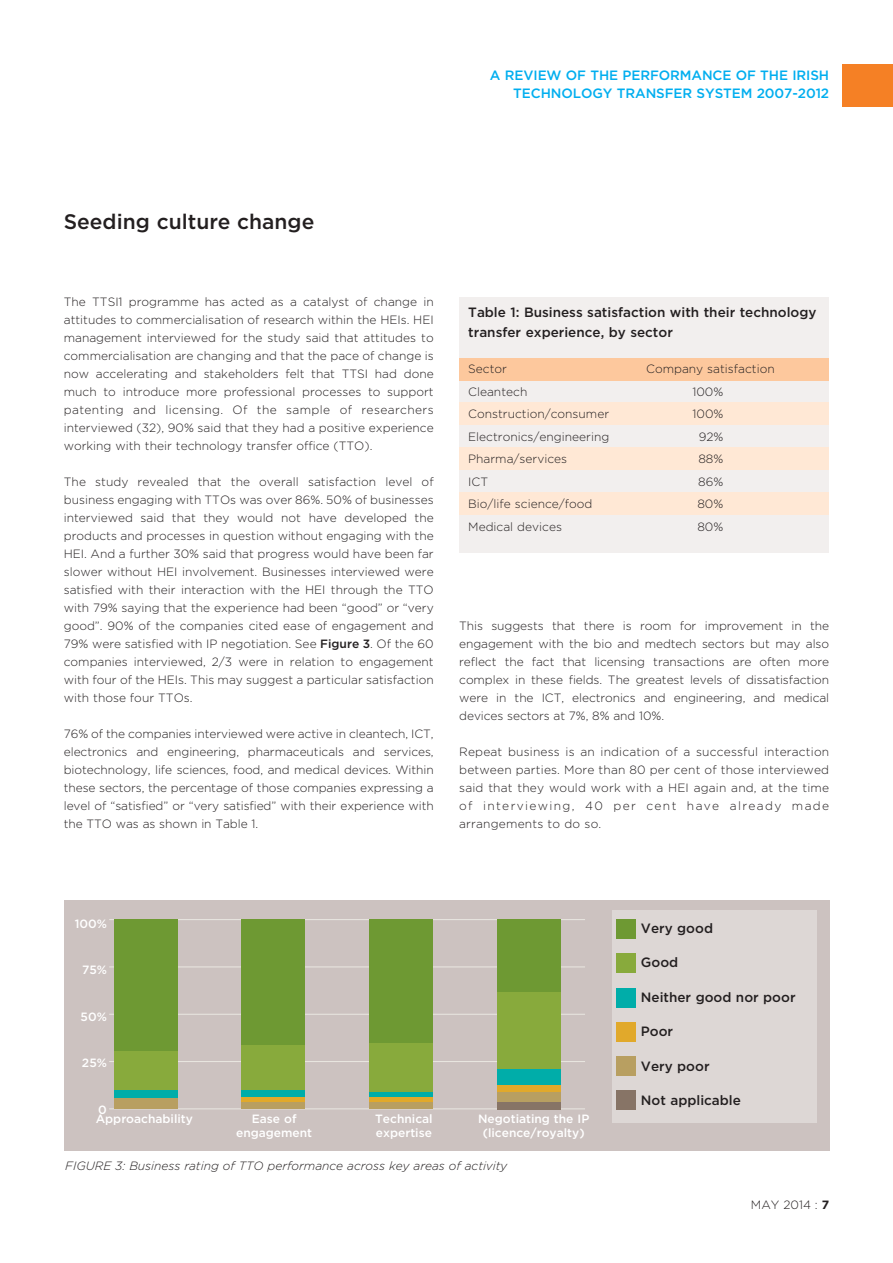
<style>
.page{position:relative;width:893px;height:1263px;background:#fff}
.page>*{position:absolute;margin:0;border:0;box-sizing:border-box;transform-origin:0 0}
.t1{font:500 21px "Gotham";color:#231f20}
.t2{font:500 13.5px/19.5px "Gotham";color:#231f20}
.t3{font:500 13.5px/18px "Gotham";letter-spacing:-.005em;color:#00aeef;text-align:right}
.t4{font:300 12px/18px "Gotham";color:#231f20;text-align:justify}
.t5{font:500 12px/14.4px "Gotham";color:#fff;text-align:center}
.t6{font:italic 300 12px "Gotham";color:#231f20}
.s1{font-weight:500}
.s2{font-weight:700}
</style>
<div class="page">
<div style="left:64px;top:900px;width:765px;height:251px;background:#ccc2c0"></div>
<div style="left:459px;top:298px;width:370px;height:255px;background:#f2efee"></div>
<div style="left:459px;top:359px;width:370px;height:22px;background:#fdc89d"></div>
<div style="left:459px;top:402px;width:370px;height:23px;background:#ffe8d5"></div>
<div style="left:459px;top:447px;width:370px;height:23px;background:#ffe8d5"></div>
<div style="left:459px;top:492px;width:370px;height:23px;background:#ffe8d5"></div>
<div style="left:842px;top:64px;width:51px;height:42px;background:#f58025"></div>
<div style="left:612px;top:910px;width:204px;height:212px;background:#ddd7d5"></div>
<div style="left:617px;top:920px;width:19px;height:19px;background:#6e9933"></div>
<div style="left:617px;top:1090px;width:19px;height:20px;background:#877466"></div>
<div style="left:617px;top:954px;width:19px;height:19px;background:#88aa3c"></div>
<div style="left:617px;top:1056px;width:19px;height:19px;background:#b89f61"></div>
<div style="left:617px;top:988px;width:19px;height:19px;background:#00ada9"></div>
<div style="left:617px;top:1022px;width:19px;height:19px;background:#e1a92b"></div>
<hr style="left:109px;top:919px;width:476px;height:1px;background:#eae8e2">
<hr style="left:109px;top:966px;width:476px;height:1px;background:#eae8e2">
<hr style="left:109px;top:1014px;width:476px;height:1px;background:#eae8e2">
<hr style="left:109px;top:1061px;width:476px;height:1px;background:#eae8e2">
<hr style="left:109px;top:1108px;width:476px;height:1px;background:#eae8e2">
<div style="left:114px;top:920px;width:63px;height:132px;background:#6e9933"></div>
<div style="left:114px;top:1051px;width:63px;height:40px;background:#88aa3c"></div>
<div style="left:114px;top:1091px;width:63px;height:7px;background:#00ada9"></div>
<div style="left:114px;top:1098px;width:63px;height:11px;background:#b89f61"></div>
<div style="left:242px;top:920px;width:63px;height:132px;background:#6e9933"></div>
<div style="left:242px;top:1045px;width:63px;height:46px;background:#88aa3c"></div>
<div style="left:242px;top:1097px;width:63px;height:5px;background:#e1a92b"></div>
<div style="left:242px;top:1103px;width:63px;height:6px;background:#b89f61"></div>
<div style="left:369px;top:920px;width:63px;height:132px;background:#6e9933"></div>
<div style="left:369px;top:1043px;width:63px;height:49px;background:#88aa3c"></div>
<div style="left:369px;top:1096px;width:63px;height:7px;background:#e1a92b"></div>
<div style="left:369px;top:1102px;width:63px;height:7px;background:#b89f61"></div>
<hr style="left:369px;top:1092px;width:63px;height:4px;background:#00ada9">
<div style="left:497px;top:920px;width:63px;height:125px;background:#6e9933"></div>
<div style="left:497px;top:1102px;width:63px;height:7px;background:#877466"></div>
<div style="left:497px;top:992px;width:63px;height:93px;background:#88aa3c"></div>
<div style="left:497px;top:1090px;width:63px;height:12px;background:#b89f61"></div>
<div style="left:497px;top:1069px;width:63px;height:18px;background:#00ada9"></div>
<div style="left:497px;top:1085px;width:63px;height:6px;background:#e1a92b"></div>
<div style="left:242px;top:1090px;width:63px;height:7px;background:#00ada9"></div>
<p class="t3" style="left:490px;top:67px;width:341px">A REVIEW OF THE PERFORMANCE OF THE IRISH<br>TECHNOLOGY TRANSFER SYSTEM 2007-2012</p>
<h1 class="t1" style="left:64px;top:214px;width:252px">Seeding culture change</h1>
<p class="t4" style="left:64px;top:294px;width:371px">The TTSI1 programme has acted as a catalyst of change in attitudes to commercialisation of research within the HEIs. HEI management interviewed for the study said that attitudes to commercialisation are changing and that the pace of change is now accelerating and stakeholders felt that TTSI had done much to introduce more professional processes to support patenting and licensing. Of the sample of researchers interviewed (32), 90% said that they had a positive experience working with their technology transfer office (TTO).</p>
<p class="t4" style="left:64px;top:474px;width:371px">The study revealed that the overall satisfaction level of business engaging with TTOs was over 86%. 50% of businesses interviewed said that they would not have developed the products and processes in question without engaging with the HEI. And a further 30% said that progress would have been far slower without HEI involvement. Businesses interviewed were satisfied with their interaction with the HEI through the TTO with 79% saying that the experience had been “good” or “very good”. 90% of the companies cited ease of engagement and 79% were satisfied with IP negotiation. See <span class="s1">Figure 3</span>. Of the 60 companies interviewed, 2/3 were in relation to engagement with four of the HEIs. This may suggest a particular satisfaction with those four TTOs.</p>
<p class="t4" style="left:64px;top:726px;width:371px">76% of the companies interviewed were active in cleantech, ICT, electronics and engineering, pharmaceuticals and services, biotechnology, life sciences, food, and medical devices. Within these sectors, the percentage of those companies expressing a level of “satisfied” or “very satisfied” with their experience with the TTO was as shown in Table 1.</p>
<p class="t2" style="left:468px;top:304px;width:350px">Table 1: Business satisfaction with their technology transfer experience, by sector</p>
<p class="t4" style="left:468px;top:361px;width:40px">Sector</p>
<p class="t4" style="left:646px;top:361px;width:130px">Company satisfaction</p>
<p class="t4" style="left:468px;top:383px;width:61px">Cleantech</p>
<p class="t4" style="left:692px;top:383px;width:32px">100%</p>
<p class="t4" style="left:468px;top:406px;width:142px">Construction/consumer</p>
<p class="t4" style="left:692px;top:406px;width:32px">100%</p>
<p class="t4" style="left:468px;top:428px;width:143px">Electronics/engineering</p>
<p class="t4" style="left:699px;top:428px;width:26px">92%</p>
<p class="t4" style="left:468px;top:451px;width:100px">Pharma/services</p>
<p class="t4" style="left:698px;top:451px;width:27px">88%</p>
<p class="t4" style="left:468px;top:473px;width:21px">ICT</p>
<p class="t4" style="left:698px;top:473px;width:27px">86%</p>
<p class="t4" style="left:468px;top:496px;width:126px">Bio/life science/food</p>
<p class="t4" style="left:697px;top:496px;width:27px">80%</p>
<p class="t4" style="left:468px;top:518px;width:95px">Medical devices</p>
<p class="t4" style="left:697px;top:518px;width:27px">80%</p>
<p class="t4" style="left:459px;top:618px;width:371px">This suggests that there is room for improvement in the engagement with the bio and medtech sectors but may also reflect the fact that licensing transactions are often more complex in these fields. The greatest levels of dissatisfaction were in the ICT, electronics and engineering, and medical devices sectors at 7%, 8% and 10%.</p>
<p class="t4" style="left:459px;top:744px;width:371px">Repeat business is an indication of a successful interaction between parties. More than 80 per cent of those interviewed said that they would work with a HEI again and, at the time of interviewing, 40 per cent have already made arrangements to do so.</p>
<p class="t5" style="left:75px;top:917px;width:34px">100%</p>
<p class="t5" style="left:82px;top:964px;width:26px">75%</p>
<p class="t5" style="left:81px;top:1010px;width:28px">50%</p>
<p class="t5" style="left:82px;top:1057px;width:27px">25%</p>
<p class="t5" style="left:98px;top:1103px;width:10px">0</p>
<p class="t5" style="left:96px;top:1112px;width:99px">Approachability</p>
<p class="t5" style="left:236px;top:1112px;width:78px">Ease of engagement</p>
<p class="t5" style="left:375px;top:1112px;width:59px;text-align:left">Technical expertise</p>
<p class="t5" style="left:478px;top:1112px;width:113px">Negotiating the IP (licence/royalty)</p>
<p class="t6" style="left:65px;top:1161px;width:444px">FIGURE 3: Business rating of TTO performance across key areas of activity</p>
<p class="t2" style="left:641px;top:919px;width:74px">Very good</p>
<p class="t2" style="left:641px;top:953px;width:39px">Good</p>
<p class="t2" style="left:641px;top:988px;width:156px">Neither good nor poor</p>
<p class="t2" style="left:641px;top:1022px;width:34px">Poor</p>
<p class="t2" style="left:641px;top:1057px;width:70px">Very poor</p>
<p class="t2" style="left:641px;top:1091px;width:101px">Not applicable</p>
<p class="t4" style="left:751px;top:1196px;width:80px">MAY 2014 : <span class="s2">7</span></p>
</div>
